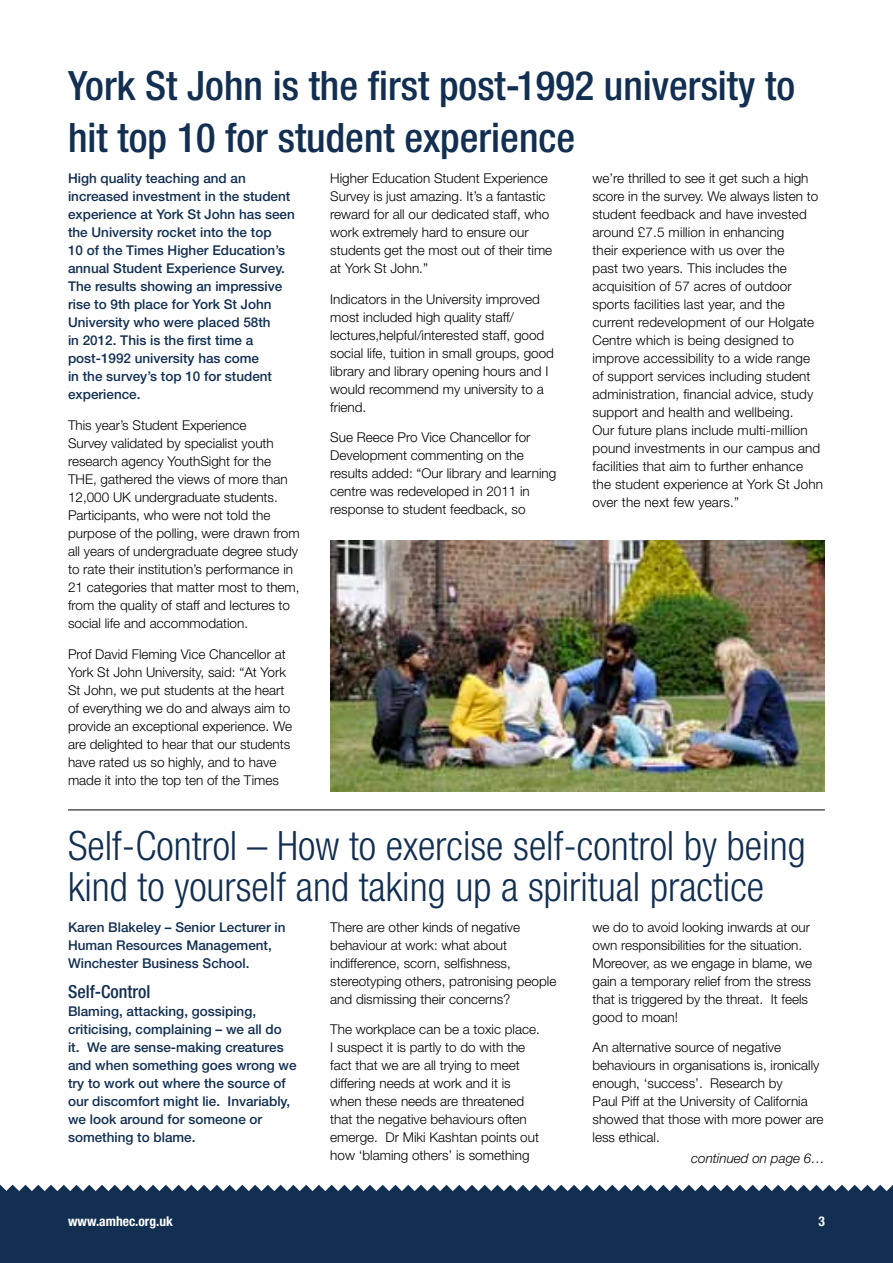
<style>
.page{position:relative;width:893px;height:1263px;background:#fff}
.page>*{position:absolute;margin:0;border:0;box-sizing:border-box;transform-origin:0 0}
.t1{font:300 condensed 40.5px/40.5px "Helvetica Neue";color:#122f52}
.t2{font:500 condensed 40.5px/52.5px "Helvetica Neue";color:#122f52}
.t3{font:500 condensed 18px "Helvetica Neue";color:#122f52}
.t4{font:300 13.5px/18px "Helvetica Neue";color:#000}
.t5{font:500 13.5px/18px "Helvetica Neue";color:#122f52}
.t6{font:700 condensed 13.5px "Helvetica Neue";color:#fff}
.t7{font:italic 300 13.5px "Helvetica Neue";color:#000}
</style>
<div class="page">
<div style="left:0;top:1185px;width:893px;height:78px;background:#122f52"></div>
<hr style="left:68px;top:810px;width:757px;height:1px;background:#000">
<img style="left:330px;top:540px;width:495px;height:252px">
<h1 class="t2" style="left:68px;top:59px;width:729px">York St John is the first post-1992 university to hit top 10 for student experience</h1>
<p class="t5" style="left:68px;top:169px;width:228px">High quality teaching and an increased investment in the student experience at York St John has seen the University rocket into the top<br>10 of the Times Higher Education’s annual Student Experience Survey.<br>The results showing an impressive rise to 9th place for York St John<br>University who were placed 58th<br>in 2012. This is the first time a post-1992 university has come<br>in the survey’s top 10 for student experience.</p>
<p class="t4" style="left:68px;top:416px;width:233px">This year’s Student Experience<br>Survey validated by specialist youth research agency YouthSight for the THE, gathered the views of more than 12,000 UK undergraduate students.<br>Participants, who were not told the purpose of the polling, were drawn from all years of undergraduate degree study to rate their institution’s performance in 21 categories that matter most to them, from the quality of staff and lectures to social life and accommodation.</p>
<p class="t4" style="left:68px;top:644px;width:226px">Prof David Fleming Vice Chancellor at York St John University, said: “At York St John, we put students at the heart of everything we do and always aim to provide an exceptional experience. We are delighted to hear that our students have rated us so highly, and to have made it into the top ten of the Times</p>
<p class="t4" style="left:330px;top:169px;width:224px">Higher Education Student Experience Survey is just amazing. It’s a fantastic reward for all our dedicated staff, who work extremely hard to ensure our students get the most out of their time at York St John.”</p>
<p class="t4" style="left:330px;top:290px;width:225px">Indicators in the University improved most included high quality staff/ lectures,helpful/interested staff, good social life, tuition in small groups, good library and library opening hours and I would recommend my university to a friend.</p>
<p class="t4" style="left:330px;top:428px;width:228px">Sue Reece Pro Vice Chancellor for Development commenting on the results added: “Our library and learning centre was redeveloped in 2011 in response to student feedback, so</p>
<p class="t4" style="left:592px;top:169px;width:232px">we’re thrilled to see it get such a high score in the survey. We always listen to student feedback and have invested around £7.5 million in enhancing<br>their experience with us over the<br>past two years. This includes the acquisition of 57 acres of outdoor sports facilities last year, and the current redevelopment of our Holgate Centre which is being designed to improve accessibility to a wide range of support services including student administration, financial advice, study support and health and wellbeing.<br>Our future plans include multi-million pound investments in our campus and facilities that aim to further enhance the student experience at York St John over the next few years.”</p>
<h1 class="t1" style="left:68px;top:825px;width:739px">Self-Control – How to exercise self-control by being kind to yourself and taking up a spiritual practice</h1>
<p class="t5" style="left:68px;top:918px;width:219px">Karen Blakeley – Senior Lecturer in<br>Human Resources Management,<br>Winchester Business School.</p>
<h2 class="t3" style="left:68px;top:981px;width:84px">Self-Control</h2>
<p class="t5" style="left:68px;top:1002px;width:230px">Blaming, attacking, gossiping, criticising, complaining – we all do it. We are sense-making creatures and when something goes wrong we try to work out where the source of our discomfort might lie. Invariably, we look around for someone or something to blame.</p>
<p class="t4" style="left:592px;top:917px;width:221px">we do to avoid looking inwards at our own responsibilities for the situation.<br>Moreover, as we engage in blame, we gain a temporary relief from the stress that is triggered by the threat. It feels good to moan!</p>
<p class="t4" style="left:592px;top:1038px;width:233px">An alternative source of negative behaviours in organisations is, ironically enough, ‘success’. Research by<br>Paul Piff at the University of California showed that those with more power are less ethical.</p>
<p class="t7" style="left:691px;top:1150px;width:135px">continued on page 6…</p>
<p class="t4" style="left:330px;top:917px;width:228px">There are other kinds of negative behaviour at work: what about indifference, scorn, selfishness, stereotyping others, patronising people and dismissing their concerns?</p>
<p class="t4" style="left:330px;top:1020px;width:211px">The workplace can be a toxic place.<br>I suspect it is partly to do with the fact that we are all trying to meet differing needs at work and it is when these needs are threatened that the negative behaviours often emerge. Dr Miki Kashtan points out how ‘blaming others’ is something</p>
<p class="t6" style="left:68px;top:1213px;width:106px">www.amhec.org.uk</p>
<p class="t6" style="left:818px;top:1213px;width:8px">3</p>
</div>
